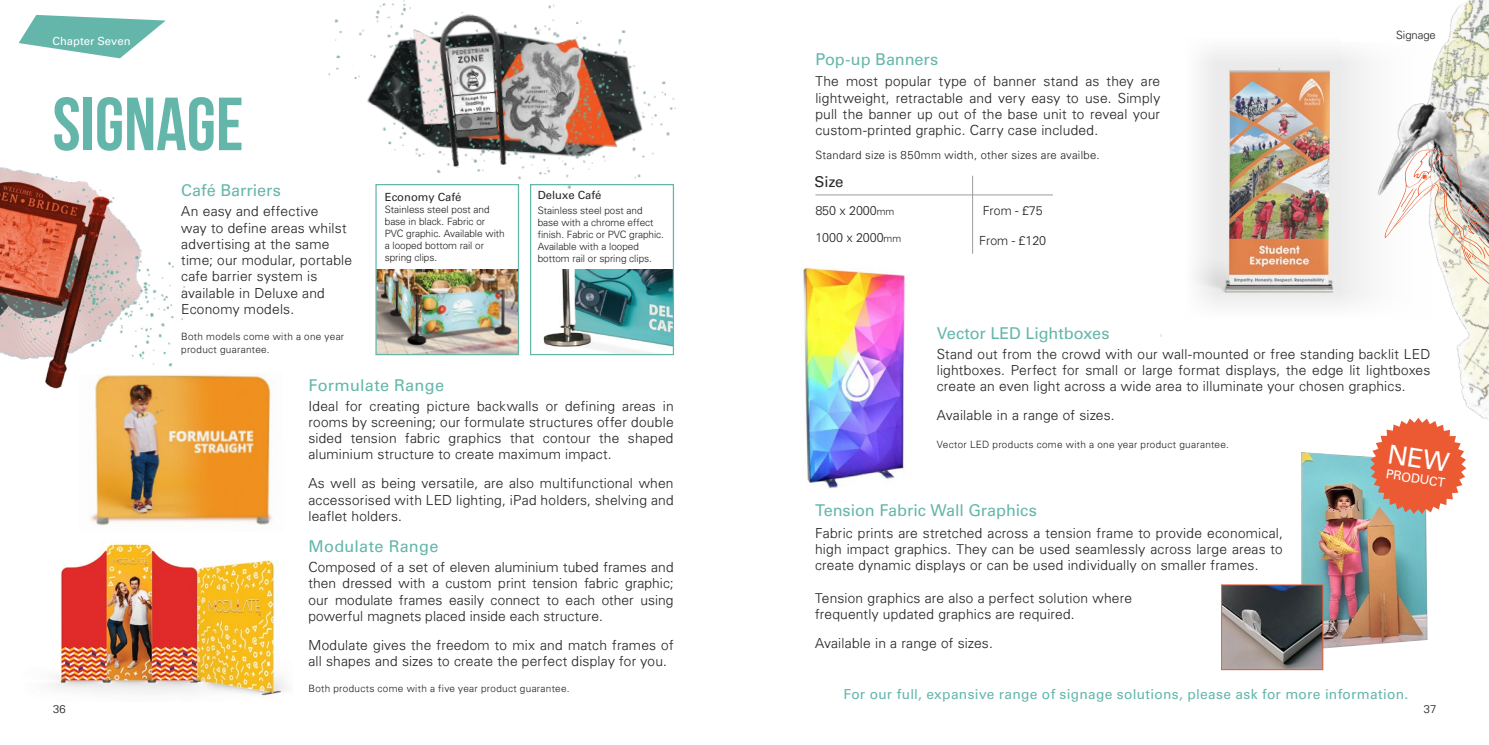
<style>
.page{position:relative;width:1489px;height:745px;background:#fff}
.page>*{position:absolute;margin:0;border:0;box-sizing:border-box;transform-origin:0 0}
.t1{font:700 75px "Bebas Neue";color:#64b6ab}
.t2{font:16.25px "Univers LT Std";color:#64b6ab}
.t3{font:15px "Univers LT Std";color:#282827}
.t4{font:300 13.75px/16.2px "Univers";letter-spacing:.02em;color:#282827;text-align:justify}
.t5{font:13.75px "Univers LT Std";letter-spacing:.02em;color:#64b6ab}
.t6{font:300 12.5px/27px "Univers";color:#282827}
.t7{font:12.5px "Univers LT Std";color:#fff}
.t8{font:300 11.25px "Univers";letter-spacing:.025em;color:#282827}
.t9{font:11.25px "Univers LT Std";color:#282827}
.t10{font:11.25px "Univers LT Std";color:#fff}
.t11{font:300 11.25px "Univers";color:#282827}
.t12{font:300 10px/12px "Univers";color:#282827}
.t13{font:300 10px/12.5px "Univers";letter-spacing:.035em;color:#282827}
.s1{font-size:10px}
</style>
<div class="page">
<img style="left:1160px;top:74px;width:94px;height:262px">
<svg style="left:1229px;top:50px;width:25px;height:24px"></svg>
<div style="left:1127px;top:0;width:102px;height:333px;background:linear-gradient(to right,#fff,#f0f0f0)"></div>
<div style="left:1162px;top:280px;width:291px;height:86px;background:#fff"></div>
<svg style="left:19px;top:15px;width:147px;height:43px"></svg>
<img style="left:803px;top:267px;width:102px;height:222px">
<img style="left:53px;top:543px;width:234px;height:153px">
<img style="left:377px;top:269px;width:140px;height:84px">
<div style="left:375px;top:184px;width:144px;height:171px;border:1px solid #64b6ab"></div>
<img style="left:543px;top:269px;width:129px;height:84px">
<div style="left:530px;top:184px;width:144px;height:171px;border:1px solid #64b6ab"></div>
<img style="left:90px;top:375px;width:182px;height:150px">
<hr style="left:972px;top:175px;width:1px;height:78px;background:#9d9d9c">
<hr style="left:815px;top:194px;width:237px;height:1px;background:#9d9d9c">
<img style="left:1301px;top:455px;width:126px;height:194px">
<svg style="left:1221px;top:583px;width:102px;height:87px;background:#696363"></svg>
<img style="left:328px;top:0;width:348px;height:214px">
<img style="left:1254px;top:0;width:234px;height:455px">
<svg style="left:1384px;top:149px;width:104px;height:147px"></svg>
<img style="left:0;top:167px;width:236px;height:265px">
<svg style="left:1369px;top:417px;width:97px;height:96px"></svg>
<p class="t10" style="left:53px;top:34px;width:79px">Chapter Seven</p>
<p class="t11" style="left:1395px;top:29px;width:41px">Signage</p>
<p class="t2" style="left:815px;top:50px;width:124px">Pop-up Banners</p>
<p class="t4" style="left:815px;top:73px;width:346px">The most popular type of banner stand as they are lightweight, retractable and very easy to use. Simply pull the banner up out of the base unit to reveal your custom-printed graphic. Carry case included.</p>
<p class="t8" style="left:815px;top:148px;width:286px">Standard size is 850mm width, other sizes are availbe.</p>
<p class="t3" style="left:814px;top:173px;width:30px">Size</p>
<h1 class="t1" style="left:53px;top:83px;width:192px">SIGNAGE</h1>
<p class="t2" style="left:181px;top:181px;width:101px">Café Barriers</p>
<p class="t4" style="left:181px;top:203px;width:172px;text-align:left">An easy and effective<br>way to define areas whilst advertising at the same time; our modular, portable cafe barrier system is available in Deluxe and<br>Economy models.</p>
<p class="t13" style="left:181px;top:330px;width:164px">Both models come with a one year product guarantee.</p>
<p class="t2" style="left:936px;top:323px;width:174px">Vector LED Lightboxes</p>
<p class="t9" style="left:537px;top:188px;width:65px">Deluxe Café</p>
<p class="t12" style="left:537px;top:204px;width:128px">Stainless steel post and base with a chrome effect finish. Fabric or PVC graphic.<br>Available with a looped bottom rail or spring clips.</p>
<p class="t9" style="left:385px;top:190px;width:78px">Economy Café</p>
<p class="t12" style="left:385px;top:203px;width:121px">Stainless steel post and base in black. Fabric or<br>PVC graphic. Available with a looped bottom rail or spring clips.</p>
<p class="t6" style="left:815px;top:197px;width:87px">850 x 2000<span class="s1">mm<br></span>1000 x 2000<span class="s1">mm</span></p>
<p class="t6" style="left:982px;top:197px;width:61px">From - £75</p>
<p class="t6" style="left:979px;top:227px;width:68px">From - £120</p>
<p class="t4" style="left:936px;top:345px;width:495px">Stand out from the crowd with our wall-mounted or free standing backlit LED lightboxes. Perfect for small or large format displays, the edge lit lightboxes create an even light across a wide area to illuminate your chosen graphics.</p>
<p class="t4" style="left:936px;top:406px;width:179px">Available in a range of sizes.</p>
<p class="t13" style="left:936px;top:437px;width:294px">Vector LED products come with a one year product guarantee.</p>
<p class="t2" style="left:308px;top:375px;width:137px">Formulate Range</p>
<p class="t4" style="left:308px;top:397px;width:367px">Ideal for creating picture backwalls or defining areas in rooms by screening; our formulate structures offer double sided tension fabric graphics that contour the shaped aluminium structure to create maximum impact.</p>
<p class="t4" style="left:308px;top:474px;width:366px">As well as being versatile, are also multifunctional when accessorised with LED lighting, iPad holders, shelving and leaflet holders.</p>
<p class="t2" style="left:308px;top:536px;width:131px">Modulate Range</p>
<p class="t4" style="left:308px;top:558px;width:366px">Composed of a set of eleven aluminium tubed frames and then dressed with a custom print tension fabric graphic; our modulate frames easily connect to each other using powerful magnets placed inside each structure.</p>
<p class="t4" style="left:308px;top:636px;width:366px">Modulate gives the freedom to mix and match frames of all shapes and sizes to create the perfect display for you.</p>
<p class="t13" style="left:308px;top:681px;width:263px">Both products come with a five year product guarantee.</p>
<p class="t7" style="left:1386px;top:466px;width:61px;rotate:8deg">PRODUCT</p>
<p class="t2" style="left:815px;top:500px;width:223px">Tension Fabric Wall Graphics</p>
<p class="t4" style="left:815px;top:524px;width:469px">Fabric prints are stretched across a tension frame to provide economical, high impact graphics. They can be used seamlessly across large areas to create dynamic displays or can be used individually on smaller frames.</p>
<p class="t4" style="left:815px;top:589px;width:318px">Tension graphics are also a perfect solution where frequently updated graphics are required.</p>
<p class="t4" style="left:815px;top:634px;width:179px">Available in a range of sizes.</p>
<p class="t5" style="left:843px;top:685px;width:566px">For our full, expansive range of signage solutions, please ask for more information.</p>
<p class="t8" style="left:53px;top:701px;width:14px">36</p>
<p class="t8" style="left:1423px;top:701px;width:14px">37</p>
</div>
